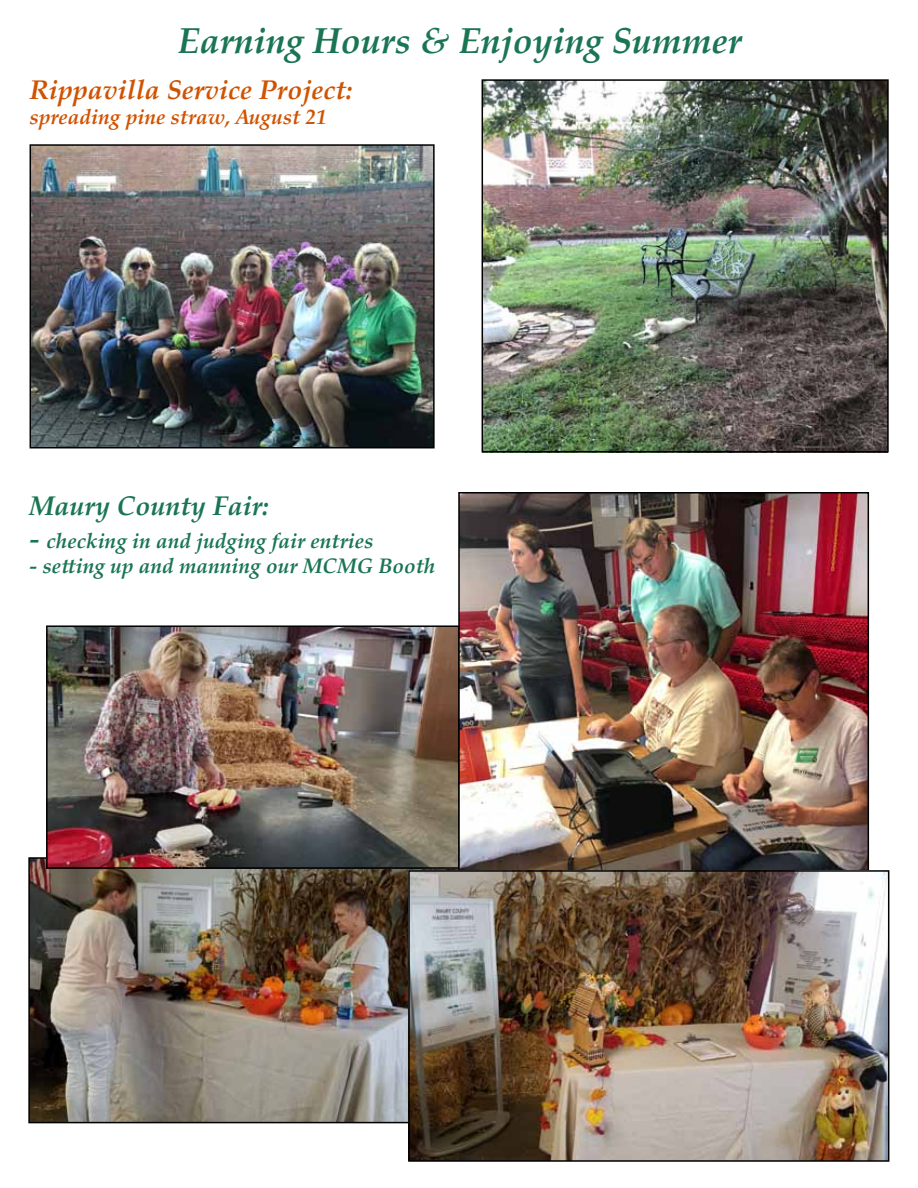
<style>
.page{position:relative;width:918px;height:1188px;background:#fff}
.page>*{position:absolute;margin:0;border:0;box-sizing:border-box;transform-origin:0 0}
.t1{font:italic 700 36px "Palatino Linotype";color:#1a7554}
.t2{font:italic 700 27px "Palatino Linotype";color:#d05301}
.t3{font:italic 700 27px "Palatino Linotype";color:#1a7554}
.t4{font:italic 700 21px "Palatino Linotype";color:#1a7554}
.t5{font:italic 700 21px "Palatino Linotype";color:#d05301}
.s1{font-size:27px}
</style>
<div class="page">
<img style="left:33px;top:147px;width:399px;height:298px">
<div style="left:30px;top:144px;width:405px;height:304px;border:2px solid #000"></div>
<img style="left:482px;top:82px;width:406px;height:371px">
<div style="left:482px;top:79px;width:407px;height:373px;border:2px solid #000"></div>
<img style="left:31px;top:860px;width:427px;height:260px">
<img style="left:49px;top:628px;width:408px;height:238px">
<div style="left:46px;top:625px;width:414px;height:244px;border:2px solid #000"></div>
<img style="left:461px;top:495px;width:405px;height:375px">
<div style="left:458px;top:492px;width:411px;height:392px;border:2px solid #000"></div>
<img style="left:411px;top:873px;width:475px;height:286px">
<div style="left:408px;top:870px;width:481px;height:292px;border:2px solid #000"></div>
<h1 class="t1" style="left:178px;top:16px;width:566px">Earning Hours &amp; Enjoying Summer</h1>
<p class="t2" style="left:29px;top:71px;width:325px">Rippavilla Service Project:</p>
<p class="t5" style="left:29px;top:102px;width:299px">spreading pine straw, August 21</p>
<p class="t3" style="left:29px;top:487px;width:241px">Maury County Fair:</p>
<p class="t4" style="left:29px;top:526px;width:346px"><span class="s1">-</span> checking in and judging fair entries</p>
<p class="t4" style="left:29px;top:551px;width:408px">- setting up and manning our MCMG Booth</p>
</div>
